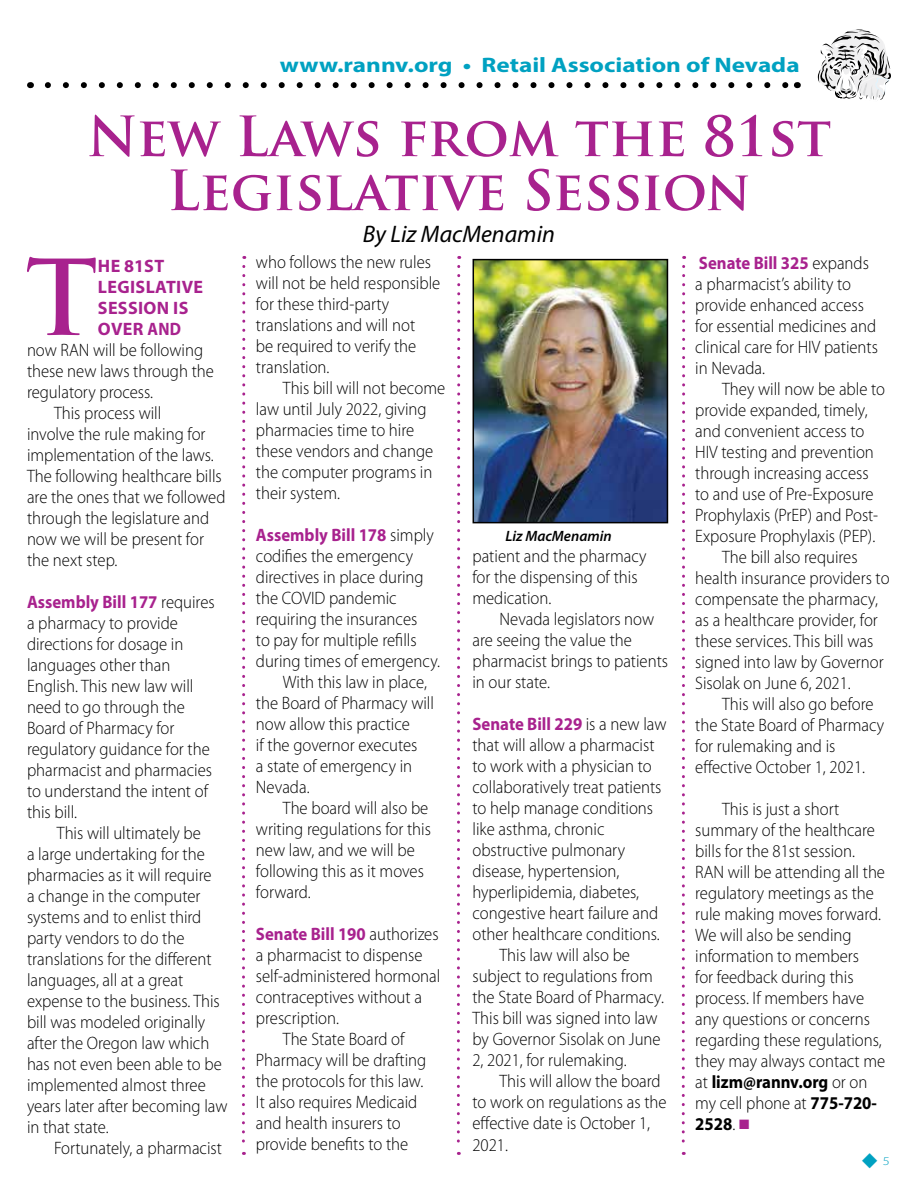
<style>
.page{position:relative;width:918px;height:1188px;background:#fff}
.page>*{position:absolute;margin:0;border:0;box-sizing:border-box;transform-origin:0 0}
.t1{font:700 101.7px "Trajan Pro";color:#a8228e}
.t2{font:700 54px/54px "Trajan Pro";color:#a8228e;text-align:center}
.t3{font:italic 24px "Myriad Pro";color:#000}
.t4{font:700 21px "Myriad Pro";color:#00a1c1;scale:1.2 1}
.t5{font:300 18px/21px "Myriad Pro";color:#000;scale:.93 1}
.t6{font:700 18px "Myriad Pro";color:#a8228e;scale:.93 1}
.t7{font:700 18px/21px "Myriad Pro";letter-spacing:.02em;color:#a8228e}
.t8{font:italic 600 15px "Myriad Pro";color:#000}
.t9{font:300 12px "Myriad Pro";color:#00a1c1;scale:1.2 1}
.s1{font-weight:700;color:#a8228e}
.s2{font-weight:300;color:#000}
.s3{font-weight:700}
.s4{color:#a8228e}
</style>
<div class="page">
<svg style="left:818px;top:29px;width:73px;height:71px"></svg>
<svg style="left:48px;top:82px;width:740px;height:6px"></svg>
<svg style="left:242px;top:266px;width:3px;height:889px"></svg>
<svg style="left:457px;top:266px;width:3px;height:889px"></svg>
<svg style="left:682px;top:266px;width:3px;height:889px"></svg>
<img style="left:476px;top:262px;width:189px;height:258px">
<div style="left:473px;top:259px;width:195px;height:264px;border:2px solid #000"></div>
<p class="t4" style="left:280px;top:51px;width:435px">www.rannv.org • Retail Association of Nevada</p>
<h2 class="t2" style="left:87px;top:110px;width:746px">New Laws from the 81st<br>Legislative Session</h2>
<h3 class="t3" style="left:363px;top:219px;width:194px">By Liz MacMenamin</h3>
<h1 class="t1" style="left:26px;top:235px;width:74px">T</h1>
<p class="t7" style="left:98px;top:255px;width:107px">HE 81ST<br>LEGISLATIVE<br>SESSION IS<br>OVER AND</p>
<p class="t5" style="left:27px;top:340px;width:191px">now RAN will be following</p>
<p class="t5" style="left:27px;top:361px;width:203px">these new laws through the</p>
<p class="t5" style="left:27px;top:382px;width:137px">regulatory process.</p>
<p class="t5" style="left:54px;top:403px;width:117px">This process will</p>
<p class="t5" style="left:27px;top:424px;width:193px">involve the rule making for</p>
<p class="t5" style="left:27px;top:445px;width:202px">implementation of the laws.</p>
<p class="t5" style="left:27px;top:466px;width:211px">The following healthcare bills</p>
<p class="t5" style="left:27px;top:487px;width:215px">are the ones that we followed</p>
<p class="t5" style="left:27px;top:508px;width:197px">through the legislature and</p>
<p class="t5" style="left:27px;top:529px;width:192px">now we will be present for</p>
<p class="t5" style="left:27px;top:550px;width:99px">the next step.</p>
<p class="t5" style="left:27px;top:592px;width:203px"><span class="s1">Assembly Bill 177</span> requires a pharmacy to provide directions for dosage in languages other than<br>English. This new law will need to go through the<br>Board of Pharmacy for regulatory guidance for the pharmacist and pharmacies to understand the intent of this bill.</p>
<p class="t5" style="left:27px;top:823px;width:217px;text-indent:30px">This will ultimately be<br>a large undertaking for the pharmacies as it will require<br>a change in the computer systems and to enlist third party vendors to do the translations for the different languages, all at a great expense to the business. This bill was modeled originally after the Oregon law which has not even been able to be implemented almost three years later after becoming law in that state.</p>
<p class="t5" style="left:54px;top:1138px;width:182px">Fortunately, a pharmacist</p>
<p class="t5" style="left:256px;top:252px;width:200px">who follows the new rules will not be held responsible for these third-party translations and will not<br>be required to verify the translation.</p>
<p class="t5" style="left:256px;top:378px;width:205px;text-indent:27px">This bill will not become law until July 2022, giving pharmacies time to hire these vendors and change the computer programs in their system.</p>
<p class="t6" style="left:256px;top:523px;width:193px">Assembly Bill 178 <span class="s2">simply</span></p>
<p class="t5" style="left:256px;top:546px;width:170px">codifies the emergency</p>
<p class="t5" style="left:256px;top:567px;width:182px">directives in place during</p>
<p class="t5" style="left:256px;top:588px;width:153px">the COVID pandemic</p>
<p class="t5" style="left:256px;top:609px;width:175px">requiring the insurances</p>
<p class="t5" style="left:256px;top:630px;width:174px">to pay for multiple refills</p>
<p class="t5" style="left:256px;top:651px;width:199px">during times of emergency.</p>
<p class="t5" style="left:283px;top:672px;width:156px">With this law in place,</p>
<p class="t5" style="left:256px;top:693px;width:193px">the Board of Pharmacy will</p>
<p class="t5" style="left:256px;top:714px;width:167px">now allow this practice</p>
<p class="t5" style="left:256px;top:735px;width:175px">if the governor executes</p>
<p class="t5" style="left:256px;top:756px;width:170px">a state of emergency in</p>
<p class="t5" style="left:256px;top:777px;width:59px">Nevada.</p>
<p class="t5" style="left:283px;top:798px;width:158px">The board will also be</p>
<p class="t5" style="left:256px;top:819px;width:190px">writing regulations for this</p>
<p class="t5" style="left:256px;top:840px;width:172px">new law, and we will be</p>
<p class="t5" style="left:256px;top:861px;width:182px">following this as it moves</p>
<p class="t5" style="left:256px;top:882px;width:60px">forward.</p>
<p class="t6" style="left:256px;top:922px;width:198px">Senate Bill 190 <span class="s2">authorizes</span></p>
<p class="t5" style="left:256px;top:945px;width:181px">a pharmacist to dispense</p>
<p class="t5" style="left:256px;top:966px;width:200px">self-administered hormonal</p>
<p class="t5" style="left:256px;top:987px;width:180px">contraceptives without a</p>
<p class="t5" style="left:256px;top:1008px;width:91px">prescription.</p>
<p class="t5" style="left:283px;top:1029px;width:132px">The State Board of</p>
<p class="t5" style="left:256px;top:1050px;width:185px">Pharmacy will be drafting</p>
<p class="t5" style="left:256px;top:1071px;width:181px">the protocols for this law.</p>
<p class="t5" style="left:256px;top:1092px;width:175px">It also requires Medicaid</p>
<p class="t5" style="left:256px;top:1113px;width:157px">and health insurers to</p>
<p class="t5" style="left:256px;top:1134px;width:165px">provide benefits to the</p>
<p class="t5" style="left:695px;top:253px;width:198px"><span class="s1">Senate Bill 325</span> expands<br>a pharmacist’s ability to provide enhanced access for essential medicines and clinical care for HIV patients in Nevada.</p>
<p class="t5" style="left:722px;top:379px;width:177px">They will now be able to</p>
<p class="t5" style="left:695px;top:400px;width:187px">provide expanded, timely,</p>
<p class="t5" style="left:695px;top:421px;width:184px">and convenient access to</p>
<p class="t5" style="left:695px;top:442px;width:194px">HIV testing and prevention</p>
<p class="t5" style="left:695px;top:463px;width:188px">through increasing access</p>
<p class="t5" style="left:695px;top:484px;width:193px">to and use of Pre-Exposure</p>
<p class="t5" style="left:695px;top:505px;width:198px">Prophylaxis (PrEP) and Post-</p>
<p class="t5" style="left:695px;top:526px;width:195px">Exposure Prophylaxis (PEP).</p>
<p class="t5" style="left:722px;top:547px;width:147px">The bill also requires</p>
<p class="t5" style="left:695px;top:568px;width:210px">health insurance providers to</p>
<p class="t5" style="left:695px;top:589px;width:198px">compensate the pharmacy,</p>
<p class="t5" style="left:695px;top:610px;width:198px">as a healthcare provider, for</p>
<p class="t5" style="left:695px;top:631px;width:193px">these services. This bill was</p>
<p class="t5" style="left:695px;top:652px;width:204px">signed into law by Governor</p>
<p class="t5" style="left:695px;top:673px;width:169px">Sisolak on June 6, 2021.</p>
<p class="t5" style="left:722px;top:694px;width:164px">This will also go before</p>
<p class="t5" style="left:695px;top:715px;width:205px">the State Board of Pharmacy</p>
<p class="t5" style="left:695px;top:736px;width:152px">for rulemaking and is</p>
<p class="t5" style="left:695px;top:757px;width:184px">effective October 1, 2021.</p>
<p class="t5" style="left:695px;top:799px;width:206px;text-indent:27px">This is just a short summary of the healthcare bills for the 81st session.<br>RAN will be attending all the regulatory meetings as the rule making moves forward.<br>We will also be sending information to members<br>for feedback during this process. If members have any questions or concerns regarding these regulations, they may always contact me at <span class="s3">lizm@rannv.org</span> or on my cell phone at <span class="s3">775-720-<br>2528</span>. <span class="s4">■</span></p>
<p class="t8" style="left:505px;top:526px;width:108px">Liz MacMenamin</p>
<p class="t5" style="left:472px;top:546px;width:189px">patient and the pharmacy for the dispensing of this medication.</p>
<p class="t5" style="left:472px;top:609px;width:212px;text-indent:27px">Nevada legislators now are seeing the value the pharmacist brings to patients in our state.</p>
<p class="t6" style="left:472px;top:713px;width:210px">Senate Bill 229 <span class="s2">is a new law</span></p>
<p class="t5" style="left:472px;top:735px;width:197px">that will allow a pharmacist</p>
<p class="t5" style="left:472px;top:756px;width:194px">to work with a physician to</p>
<p class="t5" style="left:472px;top:777px;width:205px">collaboratively treat patients</p>
<p class="t5" style="left:472px;top:798px;width:196px">to help manage conditions</p>
<p class="t5" style="left:472px;top:819px;width:143px">like asthma, chronic</p>
<p class="t5" style="left:472px;top:840px;width:166px">obstructive pulmonary</p>
<p class="t5" style="left:472px;top:861px;width:160px">disease, hypertension,</p>
<p class="t5" style="left:472px;top:882px;width:181px">hyperlipidemia, diabetes,</p>
<p class="t5" style="left:472px;top:903px;width:201px">congestive heart failure and</p>
<p class="t5" style="left:472px;top:924px;width:203px">other healthcare conditions.</p>
<p class="t5" style="left:499px;top:945px;width:142px">This law will also be</p>
<p class="t5" style="left:472px;top:966px;width:196px">subject to regulations from</p>
<p class="t5" style="left:472px;top:987px;width:207px">the State Board of Pharmacy.</p>
<p class="t5" style="left:472px;top:1008px;width:200px">This bill was signed into law</p>
<p class="t5" style="left:472px;top:1029px;width:204px">by Governor Sisolak on June</p>
<p class="t5" style="left:472px;top:1050px;width:167px">2, 2021, for rulemaking.</p>
<p class="t5" style="left:499px;top:1071px;width:175px">This will allow the board</p>
<p class="t5" style="left:472px;top:1092px;width:210px">to work on regulations as the</p>
<p class="t5" style="left:472px;top:1113px;width:192px">effective date is October 1,</p>
<p class="t5" style="left:472px;top:1134px;width:40px">2021.</p>
<p class="t9" style="left:862px;top:1154px;width:25px">◆ 5</p>
</div>
